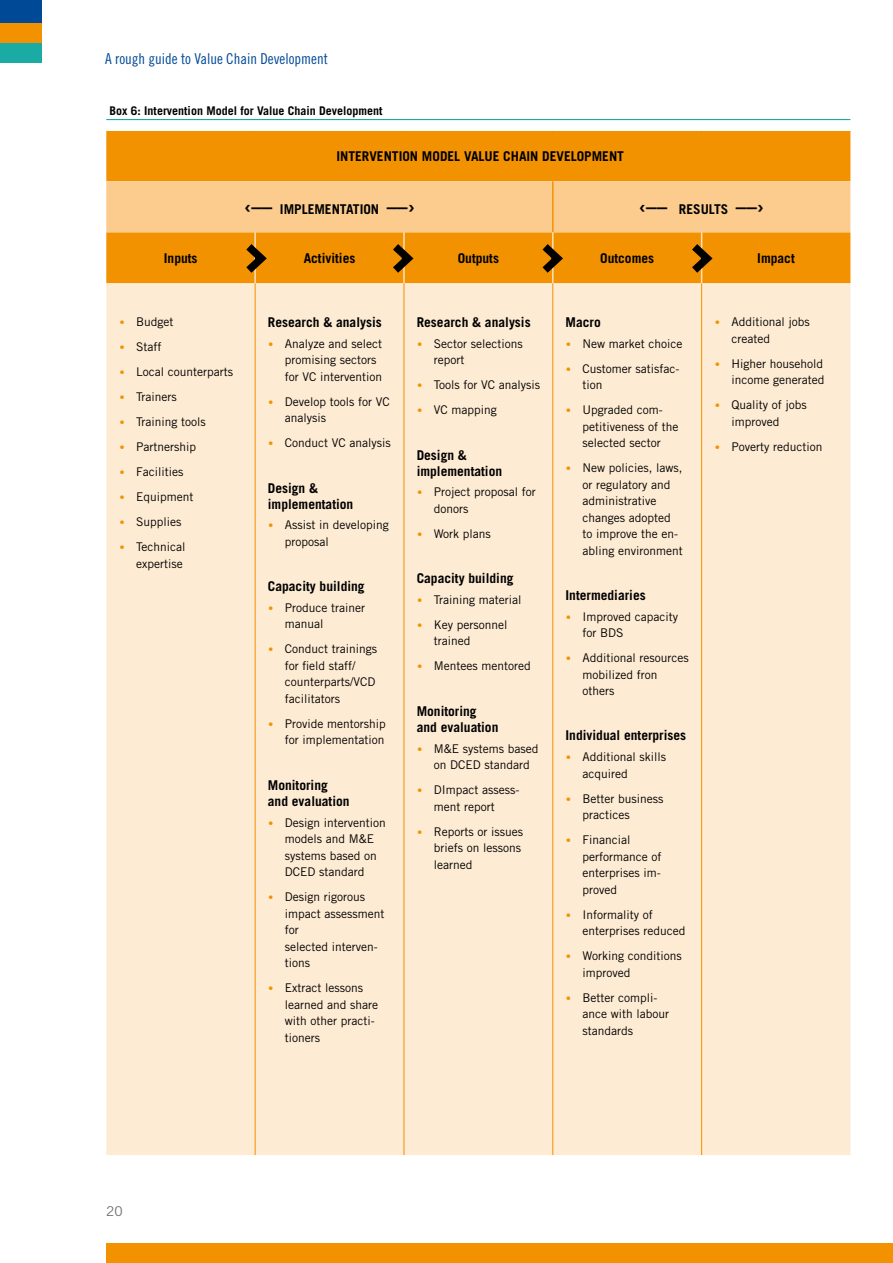
<style>
.page{position:relative;width:893px;height:1263px;background:#fff}
.page>*{position:absolute;margin:0;border:0;box-sizing:border-box;transform-origin:0 0}
.t1{font:15px "Trade Gothic LT Std Cn 18";color:#004996}
.t2{font:700 13.5px/16.2px "Trade Gothic LT Std";color:#000}
.t3{font:13.5px "Trade Gothic LT Std";color:#706f6f}
.t4{font:12px/16.5px "Trade Gothic LT Std";color:#000}
.t5{font:700 12px "Trade Gothic LT Std";color:#000}
.s1{font-size:21px}
.s2{font-family:"Conduit ITC Std";color:#f39200}
</style>
<div class="page">
<div style="left:0;top:43px;width:43px;height:20px;background:#1aaba5"></div>
<div style="left:0;top:23px;width:43px;height:20px;background:#f39200"></div>
<div style="left:0;top:0;width:43px;height:23px;background:#004996"></div>
<div style="left:106px;top:1243px;width:787px;height:20px;background:#f39200"></div>
<hr style="left:106px;top:119px;width:744px;height:1px;background:#00a19b">
<div style="left:106px;top:131px;width:744px;height:152px;background:#f39200"></div>
<div style="left:106px;top:283px;width:744px;height:872px;background:#feebd3"></div>
<hr style="left:254px;top:232px;width:2px;height:51px;background:#fee0bc">
<hr style="left:403px;top:232px;width:2px;height:51px;background:#fee0bc">
<hr style="left:552px;top:232px;width:2px;height:51px;background:#fee0bc">
<hr style="left:701px;top:232px;width:1px;height:51px;background:#fee0bc">
<hr style="left:255px;top:283px;width:1px;height:872px;background:#f39200">
<hr style="left:404px;top:283px;width:1px;height:872px;background:#f39200">
<hr style="left:552px;top:283px;width:1px;height:872px;background:#f39200">
<hr style="left:701px;top:283px;width:1px;height:872px;background:#f39200">
<svg style="left:106px;top:181px;width:744px;height:100px;background:#f4ad49"></svg>
<p class="t1" style="left:105px;top:49px;width:224px">A rough guide to Value Chain Development</p>
<p class="t5" style="left:110px;top:103px;width:274px">Box 6: Intervention Model for Value Chain Development</p>
<p class="t2" style="left:336px;top:147px;width:289px">INTERVENTION MODEL VALUE CHAIN DEVELOPMENT</p>
<p class="t2" style="left:244px;top:201px;width:172px"><span class="s1">‹––</span> IMPLEMENTATION <span class="s1">––›</span></p>
<p class="t2" style="left:639px;top:201px;width:126px"><span class="s1">‹––</span> RESULTS <span class="s1">––›</span></p>
<p class="t2" style="left:164px;top:250px;width:35px">Inputs</p>
<p class="t2" style="left:304px;top:250px;width:53px">Activities</p>
<p class="t2" style="left:458px;top:250px;width:43px">Outputs</p>
<p class="t2" style="left:600px;top:250px;width:55px">Outcomes</p>
<p class="t2" style="left:757px;top:250px;width:39px">Impact</p>
<p class="t4" style="left:119px;top:313px;width:56px"><span class="s2">•</span> Budget</p>
<p class="t4" style="left:119px;top:338px;width:44px"><span class="s2">•</span> Staff</p>
<p class="t4" style="left:119px;top:363px;width:116px"><span class="s2">•</span> Local counterparts</p>
<p class="t4" style="left:119px;top:388px;width:59px"><span class="s2">•</span> Trainers</p>
<p class="t4" style="left:119px;top:413px;width:88px"><span class="s2">•</span> Training tools</p>
<p class="t4" style="left:119px;top:438px;width:79px"><span class="s2">•</span> Partnership</p>
<p class="t4" style="left:119px;top:463px;width:66px"><span class="s2">•</span> Facilities</p>
<p class="t4" style="left:119px;top:488px;width:76px"><span class="s2">•</span> Equipment</p>
<p class="t4" style="left:119px;top:513px;width:64px"><span class="s2">•</span> Supplies</p>
<p class="t4" style="left:119px;top:538px;width:68px;text-align:right"><span class="s2">•</span> Technical expertise</p>
<p class="t2" style="left:268px;top:314px;width:115px">Research &amp; analysis</p>
<p class="t4" style="left:285px;top:335px;width:99px;text-indent:-17px"><span class="s2">•</span> Analyze and select promising sectors for VC intervention</p>
<p class="t4" style="left:285px;top:393px;width:106px;text-indent:-17px"><span class="s2">•</span> Develop tools for VC analysis</p>
<p class="t4" style="left:268px;top:435px;width:124px"><span class="s2">•</span> Conduct VC analysis</p>
<p class="t2" style="left:268px;top:479px;width:87px">Design &amp; implementation</p>
<p class="t4" style="left:285px;top:517px;width:105px;text-indent:-17px"><span class="s2">•</span> Assist in developing proposal</p>
<p class="t2" style="left:268px;top:578px;width:98px">Capacity building</p>
<p class="t4" style="left:285px;top:599px;width:82px;text-indent:-17px"><span class="s2">•</span> Produce trainer manual</p>
<p class="t4" style="left:285px;top:641px;width:94px;text-indent:-17px"><span class="s2">•</span> Conduct trainings for field staff/ counterparts/VCD facilitators</p>
<p class="t4" style="left:268px;top:715px;width:119px;text-align:right"><span class="s2">•</span> Provide mentorship for implementation</p>
<p class="t2" style="left:268px;top:776px;width:83px">Monitoring and evaluation</p>
<p class="t4" style="left:285px;top:814px;width:103px;text-indent:-17px"><span class="s2">•</span> Design intervention models and M&amp;E systems based on<br>DCED standard</p>
<p class="t4" style="left:285px;top:888px;width:101px;text-indent:-17px"><span class="s2">•</span> Design rigorous impact assessment for<br>selected interven&shy;tions</p>
<p class="t4" style="left:285px;top:979px;width:95px;text-indent:-17px"><span class="s2">•</span> Extract lessons learned and share with other practi&shy;tioners</p>
<p class="t2" style="left:417px;top:314px;width:115px">Research &amp; analysis</p>
<p class="t4" style="left:434px;top:335px;width:90px;text-indent:-17px"><span class="s2">•</span> Sector selections report</p>
<p class="t4" style="left:417px;top:377px;width:125px"><span class="s2">•</span> Tools for VC analysis</p>
<p class="t4" style="left:417px;top:402px;width:82px"><span class="s2">•</span> VC mapping</p>
<p class="t2" style="left:417px;top:446px;width:87px">Design &amp; implementation</p>
<p class="t4" style="left:434px;top:484px;width:103px;text-indent:-17px"><span class="s2">•</span> Project proposal for donors</p>
<p class="t4" style="left:417px;top:525px;width:76px"><span class="s2">•</span> Work plans</p>
<p class="t2" style="left:417px;top:570px;width:98px">Capacity building</p>
<p class="t4" style="left:417px;top:591px;width:106px"><span class="s2">•</span> Training material</p>
<p class="t4" style="left:434px;top:616px;width:75px;text-indent:-17px"><span class="s2">•</span> Key personnel trained</p>
<p class="t4" style="left:417px;top:658px;width:115px"><span class="s2">•</span> Mentees mentored</p>
<p class="t2" style="left:417px;top:702px;width:83px">Monitoring and evaluation</p>
<p class="t4" style="left:434px;top:740px;width:106px;text-indent:-17px"><span class="s2">•</span> M&amp;E systems based on DCED standard</p>
<p class="t4" style="left:434px;top:781px;width:87px;text-indent:-17px"><span class="s2">•</span> DImpact assess&shy;ment report</p>
<p class="t4" style="left:434px;top:823px;width:91px;text-indent:-17px"><span class="s2">•</span> Reports or issues briefs on lessons learned</p>
<p class="t2" style="left:566px;top:314px;width:37px">Macro</p>
<p class="t4" style="left:566px;top:335px;width:118px"><span class="s2">•</span> New market choice</p>
<p class="t4" style="left:583px;top:360px;width:98px;text-indent:-17px"><span class="s2">•</span> Customer satisfac&shy;tion</p>
<p class="t4" style="left:583px;top:402px;width:97px;text-indent:-17px"><span class="s2">•</span> Upgraded com&shy;petitiveness of the selected sector</p>
<p class="t4" style="left:583px;top:460px;width:102px;text-indent:-17px"><span class="s2">•</span> New policies, laws, or regulatory and administrative changes adopted to improve the en&shy;abling environment</p>
<p class="t2" style="left:566px;top:587px;width:82px">Intermediaries</p>
<p class="t4" style="left:583px;top:608px;width:97px;text-indent:-17px"><span class="s2">•</span> Improved capacity for BDS</p>
<p class="t4" style="left:583px;top:650px;width:108px;text-indent:-17px"><span class="s2">•</span> Additional resources mobilized fron others</p>
<p class="t2" style="left:566px;top:727px;width:122px">Individual enterprises</p>
<p class="t4" style="left:583px;top:748px;width:85px;text-indent:-17px"><span class="s2">•</span> Additional skills acquired</p>
<p class="t4" style="left:583px;top:790px;width:82px;text-indent:-17px"><span class="s2">•</span> Better business practices</p>
<p class="t4" style="left:583px;top:831px;width:80px;text-indent:-17px"><span class="s2">•</span> Financial performance of enterprises im&shy;proved</p>
<p class="t4" style="left:583px;top:906px;width:104px;text-indent:-17px"><span class="s2">•</span> Informality of enterprises reduced</p>
<p class="t4" style="left:583px;top:948px;width:101px;text-indent:-17px"><span class="s2">•</span> Working conditions improved</p>
<p class="t4" style="left:583px;top:989px;width:88px;text-indent:-17px"><span class="s2">•</span> Better compli&shy;ance with labour standards</p>
<p class="t4" style="left:731px;top:313px;width:80px;text-indent:-17px"><span class="s2">•</span> Additional jobs created</p>
<p class="t4" style="left:714px;top:355px;width:112px;text-align:right"><span class="s2">•</span> Higher household income generated</p>
<p class="t4" style="left:731px;top:396px;width:77px;text-indent:-17px"><span class="s2">•</span> Quality of jobs improved</p>
<p class="t4" style="left:714px;top:438px;width:109px"><span class="s2">•</span> Poverty reduction</p>
<p class="t3" style="left:106px;top:1202px;width:18px">20</p>
</div>
